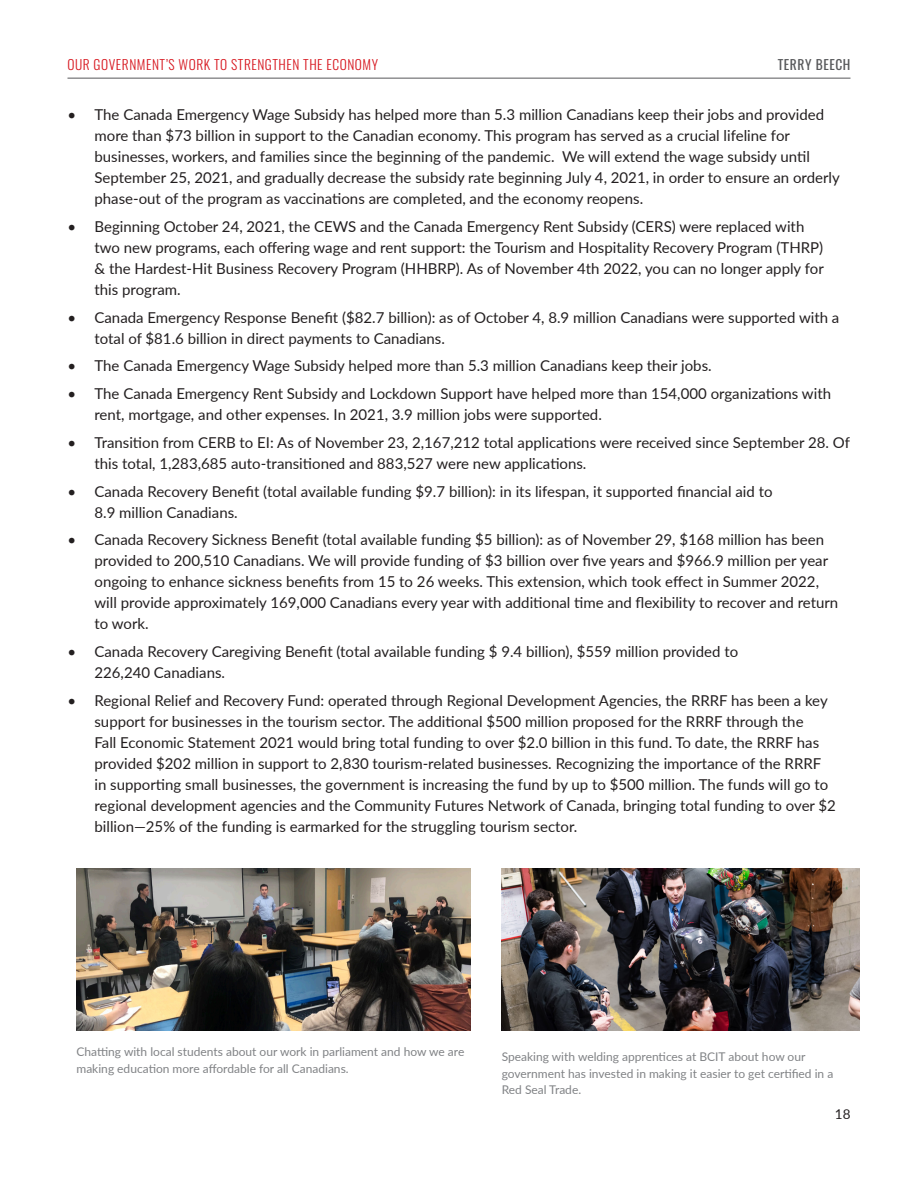
<style>
.page{position:relative;width:918px;height:1188px;background:#fff}
.page>*{position:absolute;margin:0;border:0;box-sizing:border-box;transform-origin:0 0}
.t1{font:15px/21px "Lato";color:#231f20}
.t2{font:300 13.5px "Oswald";letter-spacing:.04em;color:#d7171f}
.t3{font:13.5px "Oswald";letter-spacing:.04em;color:#57585a}
.t4{font:13.5px "Lato";color:#231f20}
.t5{font:12px/16.5px "Lato";color:#808285}
</style>
<div class="page">
<hr style="left:68px;top:78px;width:782px;height:1px;background:#57585a">
<img style="left:76px;top:868px;width:394px;height:162px">
<img style="left:502px;top:868px;width:358px;height:162px">
<p class="t2" style="left:68px;top:53px;width:312px">OUR GOVERNMENT’S WORK TO STRENGTHEN THE ECONOMY</p>
<p class="t3" style="left:778px;top:53px;width:74px">TERRY BEECH</p>
<p class="t1" style="left:94px;top:103px;width:747px;text-indent:-27px">• The Canada Emergency Wage Subsidy has helped more than 5.3 million Canadians keep their jobs and provided more than $73 billion in support to the Canadian economy. This program has served as a crucial lifeline for businesses, workers, and families since the beginning of the pandemic. We will extend the wage subsidy until September 25, 2021, and gradually decrease the subsidy rate beginning July 4, 2021, in order to ensure an orderly phase-out of the program as vaccinations are completed, and the economy reopens.</p>
<p class="t1" style="left:94px;top:215px;width:731px;text-indent:-27px">• Beginning October 24, 2021, the CEWS and the Canada Emergency Rent Subsidy (CERS) were replaced with two new programs, each offering wage and rent support: the Tourism and Hospitality Recovery Program (THRP) &amp; the Hardest-Hit Business Recovery Program (HHBRP). As of November 4th 2022, you can no longer apply for this program.</p>
<p class="t1" style="left:94px;top:306px;width:746px;text-indent:-27px">• Canada Emergency Response Benefit ($82.7 billion): as of October 4, 8.9 million Canadians were supported with a total of $81.6 billion in direct payments to Canadians.</p>
<p class="t1" style="left:68px;top:355px;width:646px">• The Canada Emergency Wage Subsidy helped more than 5.3 million Canadians keep their jobs.</p>
<p class="t1" style="left:94px;top:382px;width:738px;text-indent:-27px">• The Canada Emergency Rent Subsidy and Lockdown Support have helped more than 154,000 organizations with rent, mortgage, and other expenses. In 2021, 3.9 million jobs were supported.</p>
<p class="t1" style="left:94px;top:431px;width:757px;text-indent:-27px">• Transition from CERB to EI: As of November 23, 2,167,212 total applications were received since September 28. Of this total, 1,283,685 auto-transitioned and 883,527 were new applications.</p>
<p class="t1" style="left:94px;top:480px;width:680px;text-indent:-27px">• Canada Recovery Benefit (total available funding $9.7 billion): in its lifespan, it supported financial aid to<br>8.9 million Canadians.</p>
<p class="t1" style="left:94px;top:529px;width:745px;text-indent:-27px">• Canada Recovery Sickness Benefit (total available funding $5 billion): as of November 29, $168 million has been provided to 200,510 Canadians. We will provide funding of $3 billion over five years and $966.9 million per year ongoing to enhance sickness benefits from 15 to 26 weeks. This extension, which took effect in Summer 2022, will provide approximately 169,000 Canadians every year with additional time and flexibility to recover and return to work.</p>
<p class="t1" style="left:94px;top:640px;width:645px;text-indent:-27px">• Canada Recovery Caregiving Benefit (total available funding $ 9.4 billion), $559 million provided to<br>226,240 Canadians.</p>
<p class="t1" style="left:94px;top:689px;width:743px;text-indent:-27px">• Regional Relief and Recovery Fund: operated through Regional Development Agencies, the RRRF has been a key support for businesses in the tourism sector. The additional $500 million proposed for the RRRF through the<br>Fall Economic Statement 2021 would bring total funding to over $2.0 billion in this fund. To date, the RRRF has provided $202 million in support to 2,830 tourism-related businesses. Recognizing the importance of the RRRF in supporting small businesses, the government is increasing the fund by up to $500 million. The funds will go to regional development agencies and the Community Futures Network of Canada, bringing total funding to over $2 billion—25% of the funding is earmarked for the struggling tourism sector.</p>
<p class="t5" style="left:76px;top:1043px;width:389px">Chatting with local students about our work in parliament and how we are making education more affordable for all Canadians.</p>
<p class="t5" style="left:502px;top:1048px;width:333px">Speaking with welding apprentices at BCIT about how our government has invested in making it easier to get certified in a<br>Red Seal Trade.</p>
<p class="t4" style="left:835px;top:1105px;width:17px">18</p>
</div>
